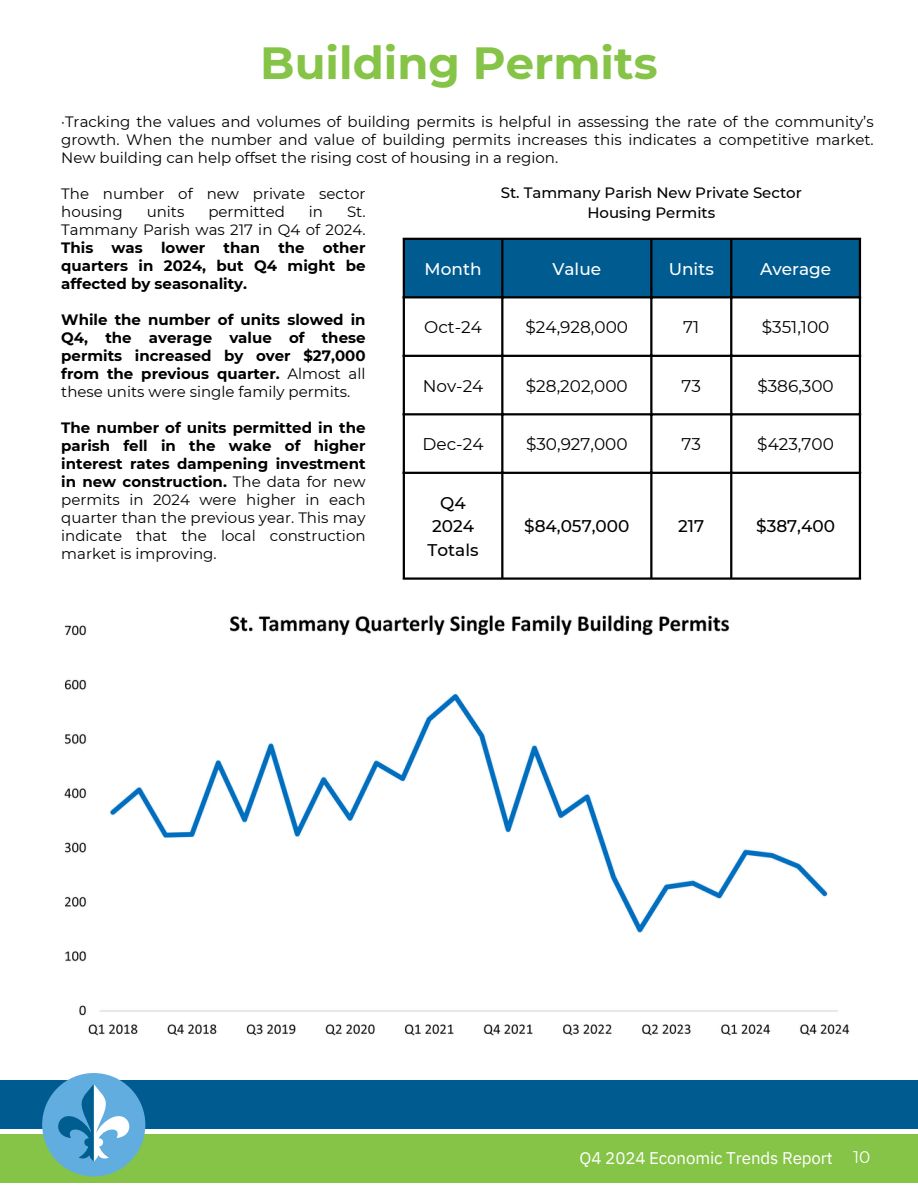
<style>
.page{position:relative;width:918px;height:1188px;background:#fff}
.page>*{position:absolute;margin:0;border:0;box-sizing:border-box;transform-origin:0 0}
.t1{font:700 45px "Montserrat";color:#85c446}
.t2{font:16.95px "Montserrat";color:#000}
.t3{font:500 16.95px/23.7px "Montserrat";color:#000;text-align:center}
.t4{font:16.95px "IBM Plex Sans";letter-spacing:-.01em;color:#fff}
.t5{font:500 16.95px "Montserrat";color:#fff}
.t6{font:16.95px "Montserrat";color:#fff}
.t7{font:15px/18px "Montserrat";color:#000;text-align:justify}
.t8{font:700 15px/18px "Montserrat";color:#000;text-align:justify}
.t9{font:500 15px/20.2px "Montserrat";color:#000;text-align:center}
.s1{font-weight:400}
.s2{font-weight:700}
</style>
<div class="page">
<div style="left:405px;top:240px;width:454px;height:56px;background:#005c90"></div>
<hr style="left:403px;top:240px;width:2px;height:337px;background:#000">
<hr style="left:501px;top:240px;width:2px;height:337px;background:#000">
<hr style="left:650px;top:240px;width:2px;height:337px;background:#000">
<hr style="left:730px;top:240px;width:2px;height:337px;background:#000">
<hr style="left:859px;top:240px;width:2px;height:337px;background:#000">
<hr style="left:403px;top:238px;width:458px;height:2px;background:#000">
<hr style="left:403px;top:296px;width:458px;height:2px;background:#000">
<hr style="left:403px;top:355px;width:458px;height:2px;background:#000">
<hr style="left:403px;top:413px;width:458px;height:2px;background:#000">
<hr style="left:403px;top:472px;width:458px;height:2px;background:#000">
<hr style="left:403px;top:577px;width:458px;height:3px;background:#000">
<div style="left:0;top:1134px;width:918px;height:49px;background:#85c446"></div>
<div style="left:0;top:1080px;width:918px;height:49px;background:#005c90"></div>
<img style="left:64px;top:615px;width:786px;height:420px">
<div style="left:42px;top:1073px;width:103px;height:104px;background:#61ade0;border-radius:50%"></div>
<svg style="left:51px;top:1084px;width:86px;height:78px"></svg>
<p class="t1" style="left:260px;top:36px;width:399px">Building Permits</p>
<p class="t7" style="left:61px;top:113px;width:814px">·Tracking the values and volumes of building permits is helpful in assessing the rate of the community’s growth. When the number and value of building permits increases this indicates a competitive market.<br>New building can help offset the rising cost of housing in a region.</p>
<p class="t7" style="left:61px;top:185px;width:306px">The number of new private sector housing</p>
<p class="t7" style="left:147px;top:203px;width:39px">units</p>
<p class="t7" style="left:208px;top:203px;width:78px">permitted</p>
<p class="t7" style="left:309px;top:203px;width:16px">in</p>
<p class="t8" style="left:61px;top:203px;width:306px;text-indent:286px"><span class="s1">St.<br>Tammany Parish was 217 in Q4 of 2024.<br></span>This was lower than the other quarters in 2024, but Q4 might be affected by seasonality.</p>
<p class="t8" style="left:61px;top:311px;width:306px">While the number of units slowed in Q4, the average value of these permits increased by over $27,000 from the previous quarter. <span class="s1">Almost all these units were single family permits.</span></p>
<p class="t7" style="left:61px;top:419px;width:306px"><span class="s2">The number of units permitted in the parish fell in the wake of higher interest rates dampening investment in new construction.</span> The data for new permits in 2024 were higher in each quarter than the previous year. This may indicate that the local construction market is improving.</p>
<p class="t9" style="left:501px;top:182px;width:303px">St. Tammany Parish New Private Sector<br>Housing Permits</p>
<h1 class="t5" style="left:425px;top:258px;width:58px">Month</h1>
<p class="t5" style="left:553px;top:258px;width:50px">Value</p>
<h3 class="t5" style="left:669px;top:258px;width:47px">Units</h3>
<p class="t5" style="left:760px;top:258px;width:73px">Average</p>
<p class="t2" style="left:424px;top:317px;width:59px">Oct-24</p>
<p class="t2" style="left:526px;top:317px;width:104px">$24,928,000</p>
<p class="t2" style="left:683px;top:317px;width:18px">71</p>
<p class="t2" style="left:762px;top:317px;width:69px">$351,100</p>
<p class="t2" style="left:423px;top:375px;width:62px">Nov-24</p>
<p class="t2" style="left:526px;top:375px;width:103px">$28,202,000</p>
<p class="t2" style="left:682px;top:375px;width:21px">73</p>
<p class="t2" style="left:757px;top:375px;width:78px">$386,300</p>
<p class="t2" style="left:423px;top:434px;width:62px">Dec-24</p>
<p class="t2" style="left:526px;top:434px;width:103px">$30,927,000</p>
<p class="t2" style="left:682px;top:434px;width:21px">73</p>
<p class="t2" style="left:757px;top:434px;width:78px">$423,700</p>
<p class="t3" style="left:428px;top:491px;width:52px">Q4<br>2024<br>Totals</p>
<p class="t3" style="left:524px;top:515px;width:107px">$84,057,000</p>
<p class="t3" style="left:678px;top:515px;width:28px">217</p>
<p class="t3" style="left:756px;top:515px;width:80px">$387,400</p>
<p class="t4" style="left:580px;top:1147px;width:255px">Q4 2024 Economic Trends Report</p>
<p class="t6" style="left:853px;top:1147px;width:19px">10</p>
</div>
